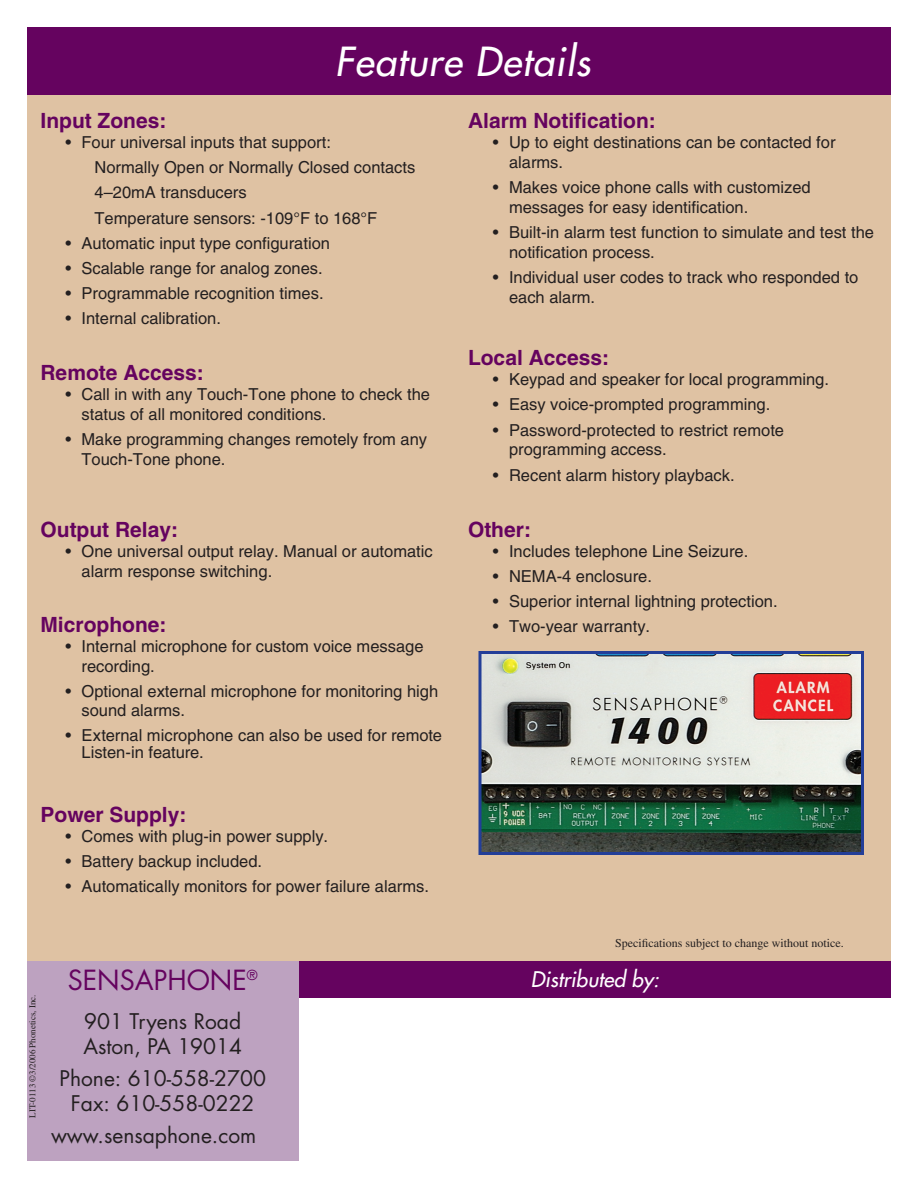
<style>
.page{position:relative;width:918px;height:1188px;background:#fff}
.page>*{position:absolute;margin:0;border:0;box-sizing:border-box;transform-origin:0 0}
.t1{font:italic 39px "Futura";letter-spacing:.025em;color:#fff}
.t2{font:27px "Futura";color:#65035f}
.t3{font:700 21px "Helvetica";color:#65035f}
.t4{font:21px/25.2px "Futura";color:#231f20}
.t5{font:italic 21px "Futura";color:#fff}
.t6{font:16.5px/19.8px "Helvetica";color:#231f20}
.t7{font:13.5px "Futura";color:#65035f}
.t8{font:12px "Times";color:#231f20}
.t9{font:9px "Times";color:#231f20}
</style>
<div class="page">
<div style="left:27px;top:507px;width:864px;height:457px;background:#dfc2a3"></div>
<div style="left:27px;top:92px;width:864px;height:421px;background:#dfc2a3"></div>
<div style="left:27px;top:27px;width:864px;height:68px;background:#65035f"></div>
<div style="left:297px;top:961px;width:594px;height:36px;background:#65035f"></div>
<div style="left:27px;top:961px;width:271px;height:200px;background:#bda2c0"></div>
<img style="left:482px;top:655px;width:378px;height:196px">
<div style="left:478px;top:651px;width:386px;height:204px;border:3px solid #233e98"></div>
<h1 class="t1" style="left:335px;top:36px;width:257px">Feature Details</h1>
<p class="t3" style="left:40px;top:108px;width:127px">Input Zones:</p>
<p class="t6" style="left:94px;top:130px;width:322px;line-height:25.2px;text-indent:-29px">• Four universal inputs that support:<br>Normally Open or Normally Closed contacts 4–20mA transducers<br>Temperature sensors: -109°F to 168°F</p>
<p class="t6" style="left:65px;top:233px;width:266px">• Automatic input type configuration</p>
<p class="t6" style="left:65px;top:258px;width:259px">• Scalable range for analog zones.</p>
<p class="t6" style="left:65px;top:283px;width:260px">• Programmable recognition times.</p>
<p class="t6" style="left:65px;top:309px;width:157px">• Internal calibration.</p>
<p class="t3" style="left:40px;top:360px;width:165px">Remote Access:</p>
<p class="t6" style="left:82px;top:384px;width:350px;text-indent:-16px">• Call in with any Touch-Tone phone to check the status of all monitored conditions.</p>
<p class="t6" style="left:82px;top:429px;width:347px;text-indent:-16px">• Make programming changes remotely from any<br>Touch-Tone phone.</p>
<p class="t3" style="left:40px;top:517px;width:139px">Output Relay:</p>
<p class="t6" style="left:82px;top:541px;width:353px;text-indent:-16px">• One universal output relay. Manual or automatic alarm response switching.</p>
<p class="t3" style="left:40px;top:612px;width:127px">Microphone:</p>
<p class="t6" style="left:82px;top:636px;width:344px;text-indent:-16px">• Internal microphone for custom voice message recording.</p>
<p class="t6" style="left:82px;top:681px;width:358px;text-indent:-16px">• Optional external microphone for monitoring high sound alarms.</p>
<p class="t6" style="left:82px;top:727px;width:362px;line-height:16.5px;text-indent:-16px">• External microphone can also be used for remote<br>Listen-in feature.</p>
<p class="t3" style="left:40px;top:802px;width:147px">Power Supply:</p>
<p class="t6" style="left:65px;top:826px;width:264px">• Comes with plug-in power supply.</p>
<p class="t6" style="left:65px;top:851px;width:198px">• Battery backup included.</p>
<p class="t6" style="left:65px;top:876px;width:365px">• Automatically monitors for power failure alarms.</p>
<p class="t3" style="left:468px;top:108px;width:189px">Alarm Notification:</p>
<p class="t6" style="left:509px;top:132px;width:328px;text-indent:-16px">• Up to eight destinations can be contacted for alarms.</p>
<p class="t6" style="left:509px;top:177px;width:303px;text-indent:-16px">• Makes voice phone calls with customized messages for easy identification.</p>
<p class="t6" style="left:509px;top:222px;width:366px;text-indent:-16px">• Built-in alarm test function to simulate and test the notification process.</p>
<p class="t6" style="left:509px;top:267px;width:351px;text-indent:-16px">• Individual user codes to track who responded to each alarm.</p>
<p class="t3" style="left:468px;top:345px;width:143px">Local Access:</p>
<p class="t6" style="left:493px;top:369px;width:338px">• Keypad and speaker for local programming.</p>
<p class="t6" style="left:493px;top:395px;width:279px">• Easy voice-prompted programming.</p>
<p class="t6" style="left:509px;top:420px;width:277px;text-indent:-16px">• Password-protected to restrict remote programming access.</p>
<p class="t6" style="left:493px;top:465px;width:243px">• Recent alarm history playback.</p>
<p class="t3" style="left:468px;top:517px;width:65px">Other:</p>
<p class="t6" style="left:493px;top:541px;width:257px">• Includes telephone Line Seizure.</p>
<p class="t6" style="left:493px;top:566px;width:161px">• NEMA-4 enclosure.</p>
<p class="t6" style="left:493px;top:591px;width:286px">• Superior internal lightning protection.</p>
<p class="t6" style="left:493px;top:617px;width:159px">• Two-year warranty.</p>
<p class="t8" style="left:615px;top:936px;width:230px">Specifications subject to change without notice.</p>
<p class="t9" style="left:27px;top:1118px;width:125px;rotate:-90deg">LIT-0113 ©3/2006 Phonetics, Inc.</p>
<h2 class="t2" style="left:68px;top:962px;width:181px">SENSAPHONE</h2>
<p class="t5" style="left:531px;top:966px;width:130px">Distributed by:</p>
<p class="t7" style="left:247px;top:965px;width:12px">®</p>
<p class="t4" style="left:83px;top:1008px;width:160px">901 Tryens Road<br>Aston, PA 19014</p>
<p class="t4" style="left:60px;top:1065px;width:208px;text-align:center">Phone: 610-558-2700<br>Fax: 610-558-0222</p>
<p class="t4" style="left:51px;top:1123px;width:207px">www.sensaphone.com</p>
</div>
